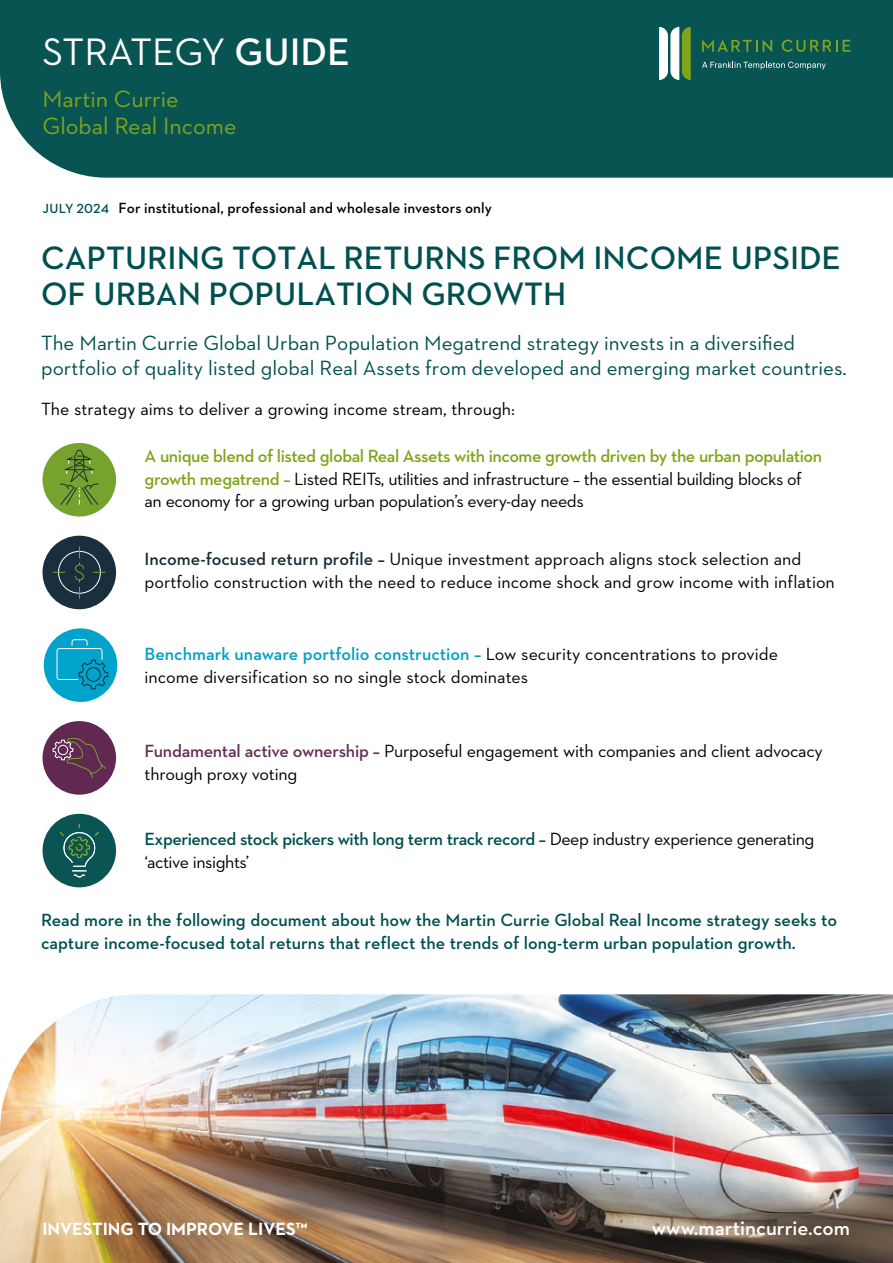
<style>
.page{position:relative;width:893px;height:1263px;background:#fff}
.page>*{position:absolute;margin:0;border:0;box-sizing:border-box;transform-origin:0 0}
.t1{font:39px "Neutraface 2 Text";letter-spacing:-.01em;color:#fff}
.t2{font:600 33px/36px "Neutraface 2 Text";color:#005051}
.t3{font:24px/27px "Neutraface 2 Text";color:#80a51b}
.t4{font:21px/25.5px "Neutraface 2 Text";color:#005051}
.t5{font:600 21px "Neutraface 2 Text";color:#fff}
.t6{font:18px/22.5px "Neutraface 2 Text";letter-spacing:-.01em;color:#000}
.t7{font:600 18px/22.5px "Neutraface 2 Text";color:#005051}
.t8{font:700 18px "Neutraface 2 Text";color:#fff}
.t9{font:600 15px "Neutraface 2 Text";letter-spacing:.01em;color:#000}
.s1{font-weight:600}
.s2{font-size:13.5px;color:#005051}
.s3{font-weight:600;color:#80a51b}
.s4{font-weight:600;color:#192d38}
.s5{font-weight:600;color:#009fc9}
.s6{font-weight:600;color:#653054}
.s7{font-weight:600;color:#005051}
</style>
<div class="page">
<img style="left:0;top:994px;width:893px;height:269px">
<div style="left:0;top:0;width:893px;height:178px;background:#085452"></div>
<svg style="left:702px;top:62px;width:124px;height:7px"></svg>
<svg style="left:659px;top:27px;width:32px;height:53px"></svg>
<svg style="left:702px;top:40px;width:70px;height:12px"></svg>
<svg style="left:782px;top:40px;width:68px;height:12px"></svg>
<div style="left:43px;top:814px;width:73px;height:73px;background:#0a5553;border-radius:50%"></div>
<svg style="left:60px;top:824px;width:39px;height:53px"></svg>
<div style="left:43px;top:721px;width:73px;height:74px;background:#612952;border-radius:50%"></div>
<svg style="left:52px;top:737px;width:54px;height:41px"></svg>
<div style="left:44px;top:628px;width:73px;height:74px;background:#00a3cc;border-radius:50%"></div>
<svg style="left:56px;top:639px;width:52px;height:50px"></svg>
<div style="left:43px;top:536px;width:73px;height:73px;background:#1a2f3e;border-radius:50%"></div>
<svg style="left:53px;top:546px;width:53px;height:53px"></svg>
<div style="left:43px;top:443px;width:73px;height:73px;background:#75a32d;border-radius:50%"></div>
<svg style="left:60px;top:450px;width:39px;height:55px"></svg>
<h1 class="t1" style="left:43px;top:27px;width:309px">STRATEGY <span class="s1">GUIDE</span></h1>
<h3 class="t3" style="left:43px;top:85px;width:195px">Martin Currie<br>Global Real Income</h3>
<p class="t9" style="left:43px;top:198px;width:451px"><span class="s2">JULY 2024</span> For institutional, professional and wholesale investors only</p>
<h2 class="t2" style="left:41px;top:240px;width:801px">CAPTURING TOTAL RETURNS FROM INCOME UPSIDE<br>OF URBAN POPULATION GROWTH</h2>
<p class="t4" style="left:41px;top:330px;width:807px">The Martin Currie Global Urban Population Megatrend strategy invests in a diversified portfolio of quality listed global Real Assets from developed and emerging market countries.</p>
<p class="t6" style="left:41px;top:397px;width:475px">The strategy aims to deliver a growing income stream, through:</p>
<p class="t6" style="left:145px;top:445px;width:679px"><span class="s3">A unique blend of listed global Real Assets with income growth driven by the urban population growth megatrend –</span> Listed REITs, utilities and infrastructure – the essential building blocks of an economy for a growing urban population’s every-day needs</p>
<p class="t6" style="left:145px;top:548px;width:692px"><span class="s4">Income-focused return profile –</span> Unique investment approach aligns stock selection and portfolio construction with the need to reduce income shock and grow income with inflation</p>
<p class="t6" style="left:145px;top:643px;width:635px"><span class="s5">Benchmark unaware portfolio construction –</span> Low security concentrations to provide income diversification so no single stock dominates</p>
<p class="t6" style="left:145px;top:739px;width:680px"><span class="s6">Fundamental active ownership –</span> Purposeful engagement with companies and client advocacy through proxy voting</p>
<p class="t6" style="left:145px;top:827px;width:671px"><span class="s7">Experienced stock pickers with long term track record –</span> Deep industry experience generating ‘active insights’</p>
<p class="t7" style="left:41px;top:909px;width:798px">Read more in the following document about how the Martin Currie Global Real Income strategy seeks to capture income-focused total returns that reflect the trends of long-term urban population growth.</p>
<p class="t8" style="left:42px;top:1218px;width:267px">INVESTING TO IMPROVE LIVES™</p>
<p class="t5" style="left:652px;top:1215px;width:200px">www.martincurrie.com</p>
</div>
